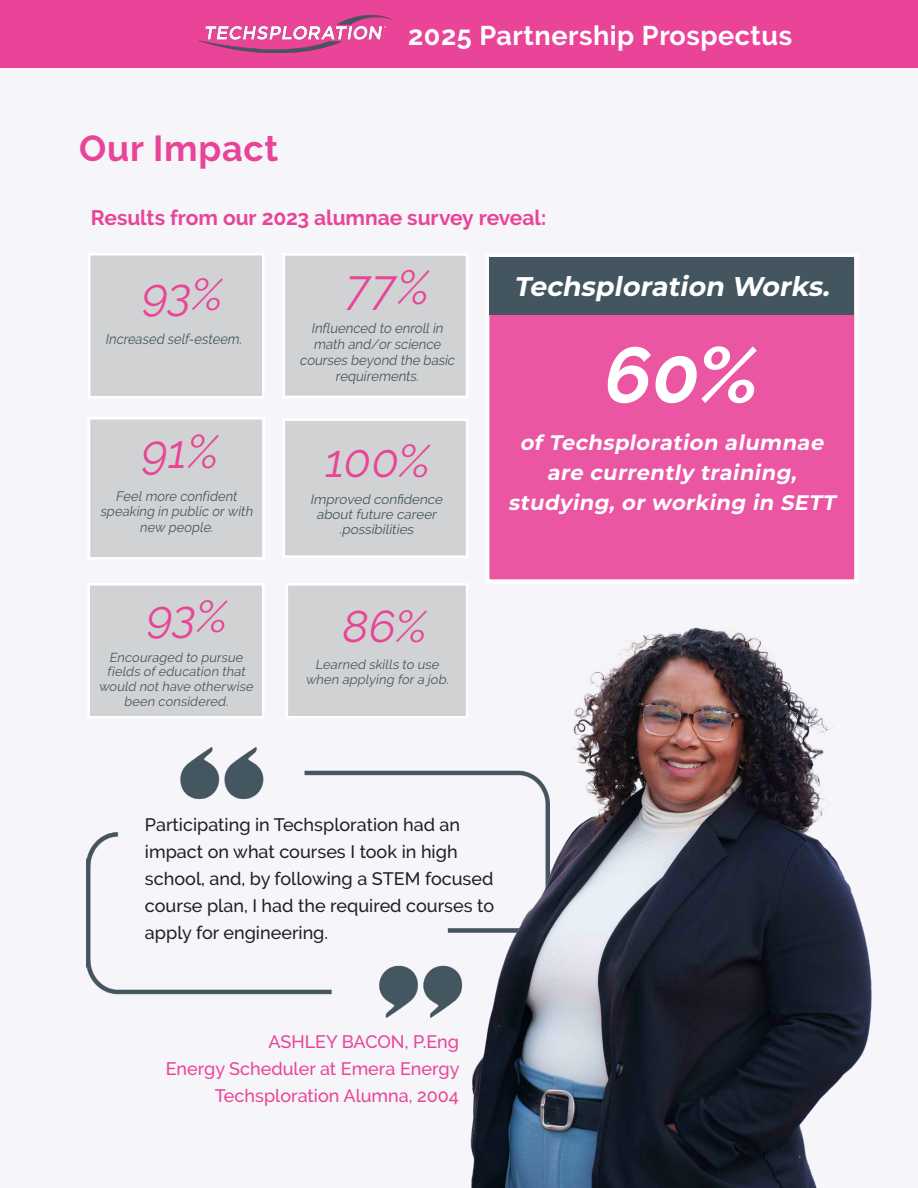
<style>
.page{position:relative;width:918px;height:1188px;background:#fff}
.page>*{position:absolute;margin:0;border:0;box-sizing:border-box;transform-origin:0 0}
.Note{font:italic 700 78px "Raleway";color:#fff}
.Note-2{font:italic 47.55px "Raleway";color:#e94497;scale:.94 1}
.Note-3{font:italic 46.8px "Raleway";color:#e94497;scale:.94 1}
.Note-4{font:italic 45.75px "Raleway";color:#e94497}
.Note-5{font:italic 44.4px "Raleway";color:#e94497}
.t1{font:700 36px "Raleway";letter-spacing:.02em;color:#e94497}
.Heading_40_pt{font:700 27px "Raleway";letter-spacing:.02em;color:#fff}
.t2{font:italic 700 27px "Montserrat";color:#fff}
._10_Reg_14_Left{font:italic 700 21px/30px "Montserrat";color:#fff;text-align:center}
._32_Bebas_Neue{font:700 21px "Raleway";letter-spacing:-.005em;color:#e94497}
.t3{font:500 18px/27px "Raleway";color:#231f20}
.t4{font:500 18px "Raleway";color:#e94497}
.Note-6{font:italic 14.4px "Raleway";color:#435660;scale:.89 1}
.Note-7{font:italic 13.8px/15.9px "Raleway";color:#435660;text-align:center;scale:.94 1}
.Note-8{font:italic 13.65px "Raleway";color:#435660;scale:.94 1}
.Note-9{font:italic 13.35px "Raleway";color:#435660}
.Note-10{font:italic 12.9px/14.9px "Raleway";color:#435660;text-align:center}
</style>
<div class="page">
<div style="left:0;top:67px;width:918px;height:1121px;background:#f5f5fa"></div>
<div style="left:0;top:0;width:918px;height:67px;background:#e94497"></div>
<img style="left:199px;top:16px;width:192px;height:37px">
<div style="left:282px;top:253px;width:187px;height:145px;background:#d1d2d4;border:3px solid #fff"></div>
<div style="left:87px;top:583px;width:178px;height:136px;background:#d1d2d4;border:3px solid #fff"></div>
<div style="left:485px;top:254px;width:374px;height:330px;background:#ea56a1;border:4px solid #fff"></div>
<img style="left:86px;top:747px;width:346px;height:270px">
<div style="left:489px;top:257px;width:365px;height:58px;background:#435660"></div>
<img style="left:432px;top:627px;width:440px;height:560px">
<div style="left:88px;top:253px;width:177px;height:146px;background:#d1d2d4;border:3px solid #fff"></div>
<div style="left:87px;top:417px;width:178px;height:143px;background:#d1d2d4;border:3px solid #fff"></div>
<div style="left:282px;top:418px;width:187px;height:140px;background:#d1d2d4;border:3px solid #fff"></div>
<div style="left:285px;top:583px;width:184px;height:136px;background:#d1d2d4;border:3px solid #fff"></div>
<p class="t1" style="left:79px;top:128px;width:201px">Our Impact</p>
<p class="Heading_40_pt" style="left:408px;top:20px;width:385px">2025 Partnership Prospectus</p>
<p class="_32_Bebas_Neue" style="left:91px;top:206px;width:457px">Results from our 2023 alumnae survey reveal:</p>
<p class="Note-5" style="left:140px;top:268px;width:90px">93%</p>
<p class="Note-6" style="left:105px;top:330px;width:158px">Increased self-esteem.</p>
<p class="Note-2" style="left:344px;top:260px;width:100px">77%</p>
<p class="Note-7" style="left:300px;top:321px;width:169px">Influenced to enrollin math and/orscience courses beyond the basic requirements.</p>
<p class="Note-3" style="left:140px;top:425px;width:93px">91%</p>
<p class="Note-4" style="left:323px;top:435px;width:116px">100%</p>
<p class="Note-9" style="left:310px;top:491px;width:136px">Improved confidence</p>
<p class="Note-9" style="left:316px;top:507px;width:124px">aboutfuture career</p>
<p class="Note-9" style="left:339px;top:522px;width:78px">.possibilities</p>
<p class="Note-8" style="left:116px;top:488px;width:134px">Feelmore confident</p>
<p class="Note-8" style="left:100px;top:504px;width:167px">speaking in public orwith</p>
<p class="Note-8" style="left:139px;top:519px;width:83px">new people.</p>
<p class="Note-5" style="left:145px;top:591px;width:90px">93%</p>
<p class="Note-10" style="left:99px;top:650px;width:158px">Encouraged to pursue fields of education that would nothave otherwise been considered.</p>
<p class="Note-5" style="left:340px;top:601px;width:95px">86%</p>
<p class="Note-10" style="left:315px;top:657px;width:128px">Learned skills to use</p>
<p class="Note-10" style="left:305px;top:672px;width:147px">when applying fora job.</p>
<p class="t2" style="left:514px;top:266px;width:323px">Techsploration Works.</p>
<p class="Note" style="left:600px;top:330px;width:172px">60%</p>
<p class="_10_Reg_14_Left" style="left:508px;top:427px;width:333px">of Techsploration alumnae are currently training, studying, or working in SETT</p>
<p class="t3" style="left:145px;top:811px;width:351px">Participating in Techsploration had an impact on what courses I took in high school, and, by following a STEM focused course plan, I had the required courses to apply for engineering.</p>
<p class="t4" style="left:268px;top:1031px;width:192px">ASHLEY BACON, P.Eng</p>
<p class="t4" style="left:166px;top:1058px;width:295px">Energy Scheduler at Emera Energy</p>
<p class="t4" style="left:215px;top:1085px;width:246px">Techsploration Alumna, 2004</p>
</div>
